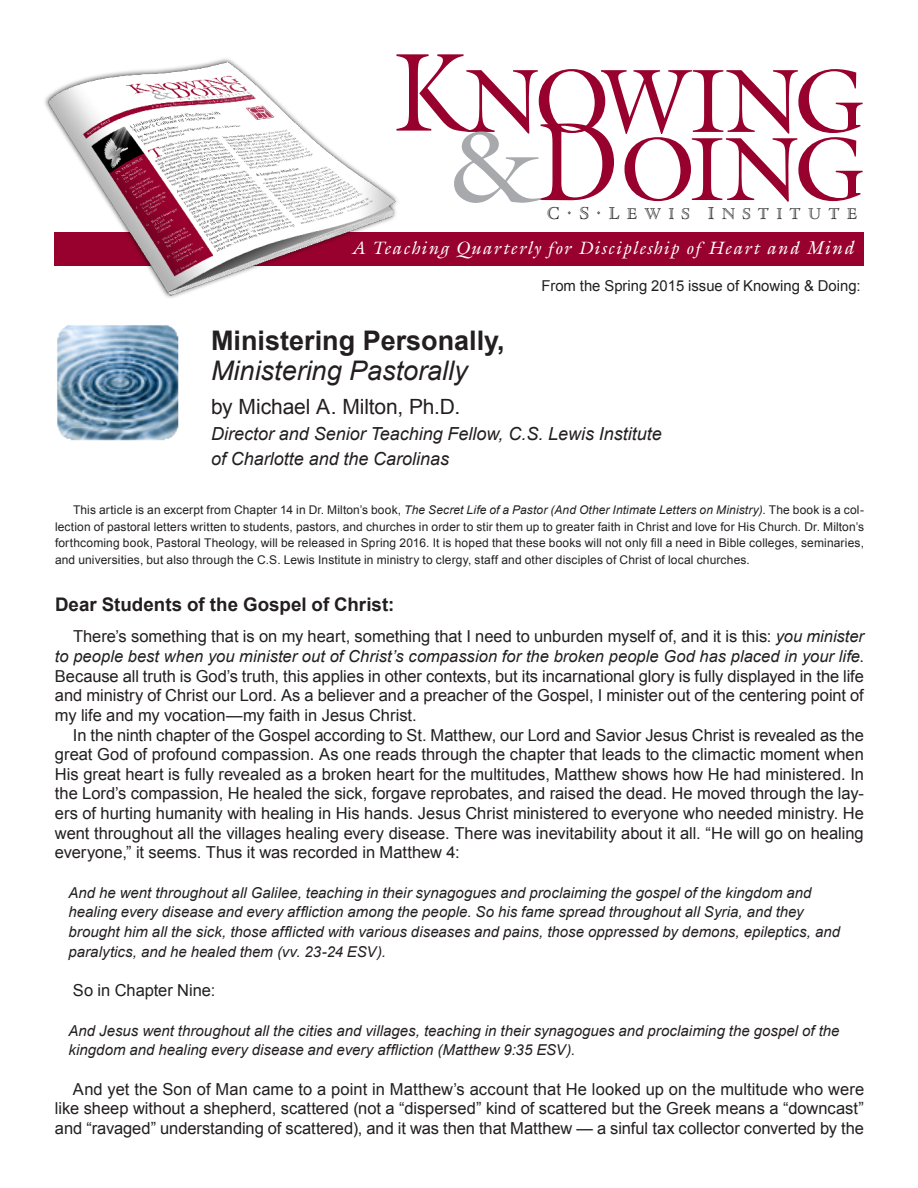
<style>
.page{position:relative;width:918px;height:1188px;background:#fff}
.page>*{position:absolute;margin:0;border:0;box-sizing:border-box;transform-origin:0 0}
.t1{font:101.4px "Galliard Roman SC900";color:#a8a9ad;scale:1.09 1}
.t2{font:90.9px "Galliard Roman SC900";letter-spacing:-.06em;color:#98012d}
.Title_2{font:700 27px/30px "Arial";color:#231f20}
.Author{font:21px "Arial";letter-spacing:-.005em;color:#231f20}
.Subhead_1_line{font:700 18.75px "Arial";color:#231f20}
.Author_s_description{font:italic 18px "Arial";color:#231f20}
.t3{font:italic 18px "Galliard";letter-spacing:.07em;color:#fff}
.t4{font:16.8px "Cloister Std Open Face SC900";letter-spacing:.43em;color:#231f20}
.Body_Text{font:16.5px/19.6px "Arial";letter-spacing:-.005em;color:#231f20;text-align:justify}
.Inset_quote{font:italic 15px/19.6px "Arial";color:#231f20}
.Author_s_description-2{font:15px "Arial";color:#231f20}
.Body_Text-2{font:12px/16.6px "Arial";letter-spacing:.01em;color:#231f20;text-align:justify}
.s1{font-size:112.2px}
.s2{font-size:18.75px}
.s3{font-weight:400;font-style:italic}
.s4{font-style:italic}
</style>
<div class="page">
<img style="left:57px;top:325px;width:122px;height:116px">
<div style="left:54px;top:232px;width:810px;height:34px;background:#98012d"></div>
<img style="left:45px;top:58px;width:352px;height:240px">
<p class="t2" style="left:393px;top:44px;width:473px"><span class="s1">K</span>NOWING</p>
<p class="t1" style="left:446px;top:104px;width:89px">&amp;</p>
<p class="t2" style="left:537px;top:112px;width:329px"><span class="s1">D</span>OING</p>
<p class="t4" style="left:547px;top:205px;width:312px"><span class="s2">C</span><sup>.</sup><span class="s2">S</span><sup>.</sup><span class="s2">L</span>EWIS <span class="s2">I</span>NSTITUTE</p>
<p class="t3" style="left:351px;top:237px;width:504px">A Teaching Quarterly for Discipleship of Heart and <span class="s2">Mind</span></p>
<p class="Author_s_description-2" style="left:541px;top:276px;width:321px">From the Spring 2015 issue of Knowing &amp; Doing:</p>
<p class="Title_2" style="left:211px;top:326px;width:295px">Ministering Personally,<br><span class="s3">Ministering Pastorally</span></p>
<p class="Author" style="left:211px;top:393px;width:251px">by Michael A. Milton, Ph.D.</p>
<p class="Author_s_description" style="left:211px;top:422px;width:452px">Director and Senior Teaching Fellow, C.S. Lewis Institute</p>
<p class="Author_s_description" style="left:211px;top:447px;width:240px">of Charlotte and the Carolinas</p>
<p class="Body_Text-2" style="left:55px;top:502px;width:811px;text-indent:18px">This article is an excerpt from Chapter 14 in Dr. Milton’s book, <span class="s4">The Secret Life of a Pastor (And Other Intimate Letters on Ministry)</span>. The book is a col&shy;lection of pastoral letters written to students, pastors, and churches in order to stir them up to greater faith in Christ and love for His Church. Dr. Milton’s forthcoming book, Pastoral Theology, will be released in Spring 2016. It is hoped that these books will not only fill a need in Bible colleges, seminaries, and universities, but also through the C.S. Lewis Institute in ministry to clergy, staff and other disciples of Christ of local churches.</p>
<p class="Subhead_1_line" style="left:55px;top:592px;width:341px">Dear Students of the Gospel of Christ:</p>
<p class="Body_Text" style="left:55px;top:627px;width:811px;text-indent:18px">There’s something that is on my heart, something that I need to unburden myself of, and it is this: <span class="s4">you minister to people best when you minister out of Christ’s compassion for the broken people God has placed in your life</span>.<br>Because all truth is God’s truth, this applies in other contexts, but its incarnational glory is fully displayed in the life and ministry of Christ our Lord. As a believer and a preacher of the Gospel, I minister out of the centering point of my life and my vocation—my faith in Jesus Christ.</p>
<p class="Body_Text" style="left:55px;top:725px;width:811px;text-indent:18px">In the ninth chapter of the Gospel according to St. Matthew, our Lord and Savior Jesus Christ is revealed as the great God of profound compassion. As one reads through the chapter that leads to the climactic moment when His great heart is fully revealed as a broken heart for the multitudes, Matthew shows how He had ministered. In the Lord’s compassion, He healed the sick, forgave reprobates, and raised the dead. He moved through the lay&shy;ers of hurting humanity with healing in His hands. Jesus Christ ministered to everyone who needed ministry. He went throughout all the villages healing every disease. There was inevitability about it all. “He will go on healing everyone,” it seems. Thus it was recorded in Matthew 4:</p>
<p class="Inset_quote" style="left:68px;top:883px;width:773px">And he went throughout all Galilee, teaching in their synagogues and proclaiming the gospel of the kingdom and healing every disease and every affliction among the people. So his fame spread throughout all Syria, and they brought him all the sick, those afflicted with various diseases and pains, those oppressed by demons, epileptics, and paralytics, and he healed them (vv. 23-24 ESV).</p>
<p class="Body_Text" style="left:73px;top:981px;width:144px">So in Chapter Nine:</p>
<p class="Inset_quote" style="left:68px;top:1021px;width:773px">And Jesus went throughout all the cities and villages, teaching in their synagogues and proclaiming the gospel of the kingdom and healing every disease and every affliction (Matthew 9:35 ESV).</p>
<p class="Body_Text" style="left:55px;top:1079px;width:811px;text-indent:18px">And yet the Son of Man came to a point in Matthew’s account that He looked up on the multitude who were like sheep without a shepherd, scattered (not a “dispersed” kind of scattered but the Greek means a “downcast” and “ravaged” understanding of scattered), and it was then that Matthew — a sinful tax collector converted by the</p>
</div>
